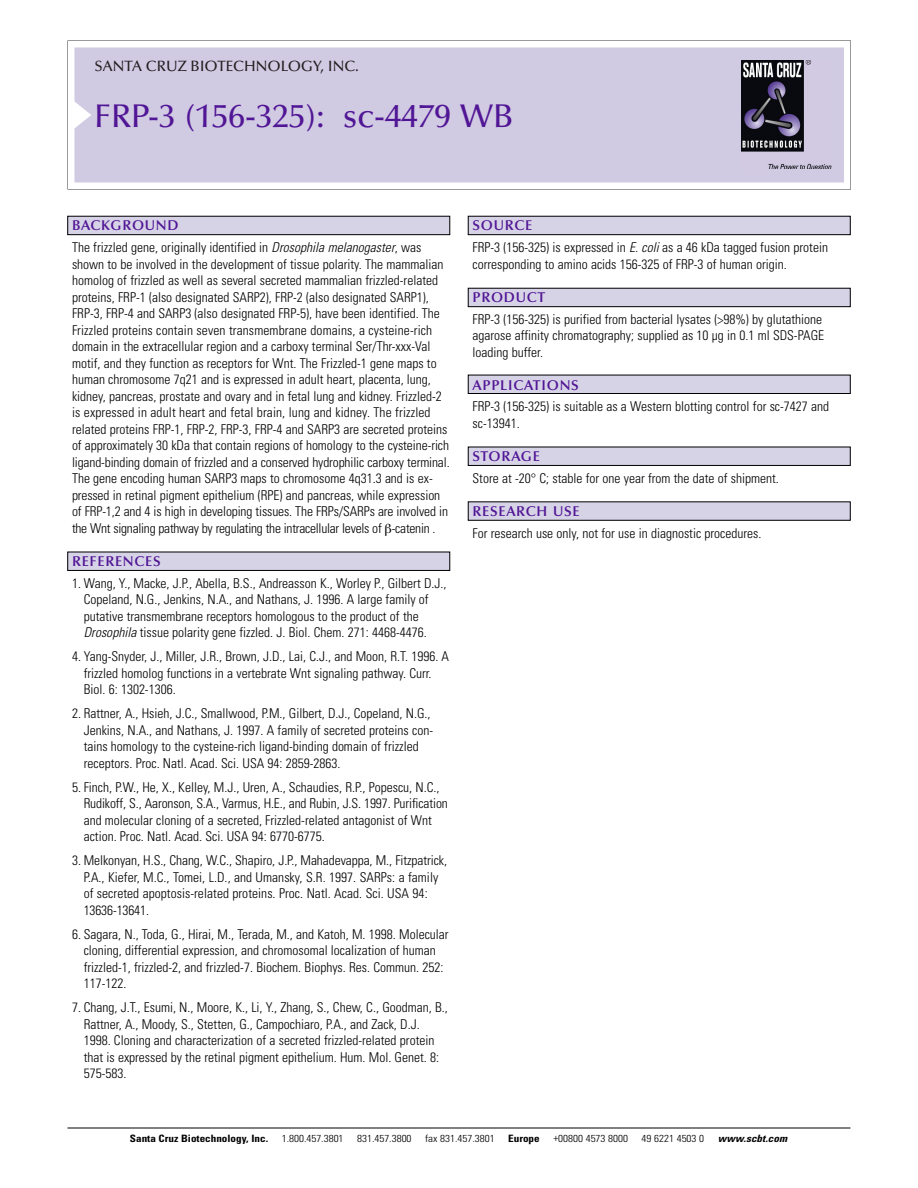
<style>
.page{position:relative;width:918px;height:1188px;background:#fff}
.page>*{position:absolute;margin:0;border:0;box-sizing:border-box;transform-origin:0 0}
.t1{font:500 33px "Optima";color:#511695}
.t2{font:500 15px "Optima";color:#231f20}
.t3{font:600 14.25px "Optima";letter-spacing:.05em;color:#511695}
.t4{font:300 condensed 13.5px/16.5px "Univers";color:#000}
.t5{font:300 condensed 10.2px "Univers";color:#000;scale:1.1 1}
.t6{font:700 condensed 10.2px "Univers";color:#000;scale:1.1 1}
.t7{font:italic 700 condensed 10.2px "Univers";letter-spacing:.005em;color:#000;scale:1.1 1}
.s1{font-style:italic}
</style>
<div class="page">
<div style="left:468px;top:216px;width:382px;height:19px;background:#d7d3e7"></div>
<div style="left:468px;top:216px;width:382px;height:19px;border:1px solid #000"></div>
<div style="left:468px;top:288px;width:382px;height:19px;background:#d7d3e7"></div>
<div style="left:468px;top:288px;width:382px;height:19px;border:1px solid #000"></div>
<div style="left:468px;top:375px;width:382px;height:19px;background:#d7d3e7"></div>
<div style="left:468px;top:375px;width:382px;height:19px;border:1px solid #000"></div>
<div style="left:468px;top:447px;width:382px;height:18px;background:#d7d3e7"></div>
<div style="left:468px;top:447px;width:382px;height:19px;border:1px solid #000"></div>
<div style="left:468px;top:502px;width:382px;height:18px;background:#d7d3e7"></div>
<div style="left:468px;top:502px;width:382px;height:19px;border:1px solid #000"></div>
<svg style="left:68px;top:40px;width:783px;height:149px"></svg>
<div style="left:74px;top:47px;width:770px;height:135px;background:#d1cae3"></div>
<img style="left:741px;top:60px;width:90px;height:108px">
<hr style="left:68px;top:1128px;width:782px;height:1px;background:#000">
<div style="left:68px;top:216px;width:382px;height:19px;background:#d7d3e7"></div>
<div style="left:68px;top:216px;width:382px;height:19px;border:1px solid #000"></div>
<div style="left:68px;top:552px;width:382px;height:18px;background:#d7d3e7"></div>
<div style="left:68px;top:552px;width:382px;height:19px;border:1px solid #000"></div>
<p class="t2" style="left:94px;top:61px;width:266px">SANTA CRUZ BIOTECHNOLOGY, INC.</p>
<h1 class="t1" style="left:94px;top:103px;width:420px">FRP-3 (156-325): sc-4479 WB</h1>
<p class="t3" style="left:72px;top:220px;width:108px">BACKGROUND</p>
<p class="t4" style="left:72px;top:240px;width:379px">The frizzled gene, originally identified in <span class="s1">Drosophila melanogaster</span>, was shown to be involved in the development of tissue polarity. The mammalian homolog of frizzled as well as several secreted mammalian frizzled-related proteins, FRP-1 (also designated SARP2), FRP-2 (also designated SARP1), FRP-3, FRP-4 and SARP3 (also designated FRP-5), have been identified. The Frizzled proteins contain seven transmembrane domains, a cysteine-rich domain in the extracellular region and a carboxy terminal Ser/Thr-xxx-Val motif, and they function as receptors for Wnt. The Frizzled-1 gene maps to human chromosome 7q21 and is expressed in adult heart, placenta, lung, kidney, pancreas, prostate and ovary and in fetal lung and kidney. Frizzled-2 is expressed in adult heart and fetal brain, lung and kidney. The frizzled related proteins FRP-1, FRP-2, FRP-3, FRP-4 and SARP3 are secreted proteins of approximately 30 kDa that contain regions of homology to the cysteine-rich ligand-binding domain of frizzled and a conserved hydrophilic carboxy terminal.<br>The gene encoding human SARP3 maps to chromosome 4q31.3 and is ex&shy;pressed in retinal pigment epithelium (RPE) and pancreas, while expression of FRP-1,2 and 4 is high in developing tissues. The FRPs/SARPs are involved in the Wnt signaling pathway by regulating the intracellular levels of -catenin .</p>
<p class="t3" style="left:72px;top:555px;width:90px">REFERENCES</p>
<p class="t4" style="left:84px;top:576px;width:364px;text-indent:-12px">1. Wang, Y., Macke, J.P., Abella, B.S., Andreasson K., Worley P., Gilbert D.J., Copeland, N.G., Jenkins, N.A., and Nathans, J. 1996. A large family of putative transmembrane receptors homologous to the product of the <span class="s1">Drosophila</span> tissue polarity gene fizzled. J. Biol. Chem. 271: 4468-4476.</p>
<p class="t4" style="left:84px;top:649px;width:367px;text-indent:-12px">4. Yang-Snyder, J., Miller, J.R., Brown, J.D., Lai, C.J., and Moon, R.T. 1996. A frizzled homolog functions in a vertebrate Wnt signaling pathway. Curr.<br>Biol. 6: 1302-1306.</p>
<p class="t4" style="left:84px;top:706px;width:351px;text-indent:-12px">2. Rattner, A., Hsieh, J.C., Smallwood, P.M., Gilbert, D.J., Copeland, N.G., Jenkins, N.A., and Nathans, J. 1997. A family of secreted proteins con&shy;tains homology to the cysteine-rich ligand-binding domain of frizzled receptors. Proc. Natl. Acad. Sci. USA 94: 2859-2863.</p>
<p class="t4" style="left:84px;top:780px;width:366px;text-indent:-12px">5. Finch, P.W., He, X., Kelley, M.J., Uren, A., Schaudies, R.P., Popescu, N.C., Rudikoff, S., Aaronson, S.A., Varmus, H.E., and Rubin, J.S. 1997. Purification and molecular cloning of a secreted, Frizzled-related antagonist of Wnt action. Proc. Natl. Acad. Sci. USA 94: 6770-6775.</p>
<p class="t4" style="left:84px;top:853px;width:365px;text-indent:-12px">3. Melkonyan, H.S., Chang, W.C., Shapiro, J.P., Mahadevappa, M., Fitzpatrick, P.A., Kiefer, M.C., Tomei, L.D., and Umansky, S.R. 1997. SARPs: a family of secreted apoptosis-related proteins. Proc. Natl. Acad. Sci. USA 94:<br>13636-13641.</p>
<p class="t4" style="left:84px;top:927px;width:366px;text-indent:-12px">6. Sagara, N., Toda, G., Hirai, M., Terada, M., and Katoh, M. 1998. Molecular cloning, differential expression, and chromosomal localization of human frizzled-1, frizzled-2, and frizzled-7. Biochem. Biophys. Res. Commun. 252:<br>117-122.</p>
<p class="t4" style="left:84px;top:1000px;width:366px;text-indent:-12px">7. Chang, J.T., Esumi, N., Moore, K., Li, Y., Zhang, S., Chew, C., Goodman, B., Rattner, A., Moody, S., Stetten, G., Campochiaro, P.A., and Zack, D.J.<br>1998. Cloning and characterization of a secreted frizzled-related protein that is expressed by the retinal pigment epithelium. Hum. Mol. Genet. 8:<br>575-583.</p>
<p class="t3" style="left:473px;top:220px;width:61px">SOURCE</p>
<p class="t4" style="left:473px;top:240px;width:357px">FRP-3 (156-325) is expressed in <span class="s1">E. coli</span> as a 46 kDa tagged fusion protein corresponding to amino acids 156-325 of FRP-3 of human origin.</p>
<p class="t3" style="left:473px;top:291px;width:74px">PRODUCT</p>
<p class="t4" style="left:473px;top:312px;width:353px">FRP-3 (156-325) is purified from bacterial lysates (&gt;98%) by glutathione agarose affinity chromatography; supplied as 10 µg in 0.1 ml SDS-PAGE loading buffer.</p>
<p class="t3" style="left:473px;top:379px;width:108px">APPLICATIONS</p>
<p class="t4" style="left:473px;top:400px;width:358px">FRP-3 (156-325) is suitable as a Western blotting control for sc-7427 and sc-13941.</p>
<p class="t3" style="left:473px;top:450px;width:69px">STORAGE</p>
<p class="t4" style="left:473px;top:471px;width:308px">Store at -20° C; stable for one year from the date of shipment.</p>
<p class="t3" style="left:473px;top:505px;width:109px">RESEARCH USE</p>
<p class="t4" style="left:473px;top:526px;width:290px">For research use only, not for use in diagnostic procedures.</p>
<p class="t6" style="left:130px;top:1135px;width:127px">Santa Cruz Biotechnology, Inc.</p>
<p class="t5" style="left:282px;top:1135px;width:58px">1.800.457.3801</p>
<p class="t5" style="left:357px;top:1135px;width:51px">831.457.3800</p>
<p class="t5" style="left:425px;top:1135px;width:65px">fax 831.457.3801</p>
<p class="t6" style="left:508px;top:1135px;width:30px">Europe</p>
<p class="t5" style="left:553px;top:1135px;width:69px">+00800 4573 8000</p>
<p class="t5" style="left:642px;top:1135px;width:58px">49 6221 4503 0</p>
<p class="t7" style="left:718px;top:1135px;width:64px">www.scbt.com</p>
</div>
